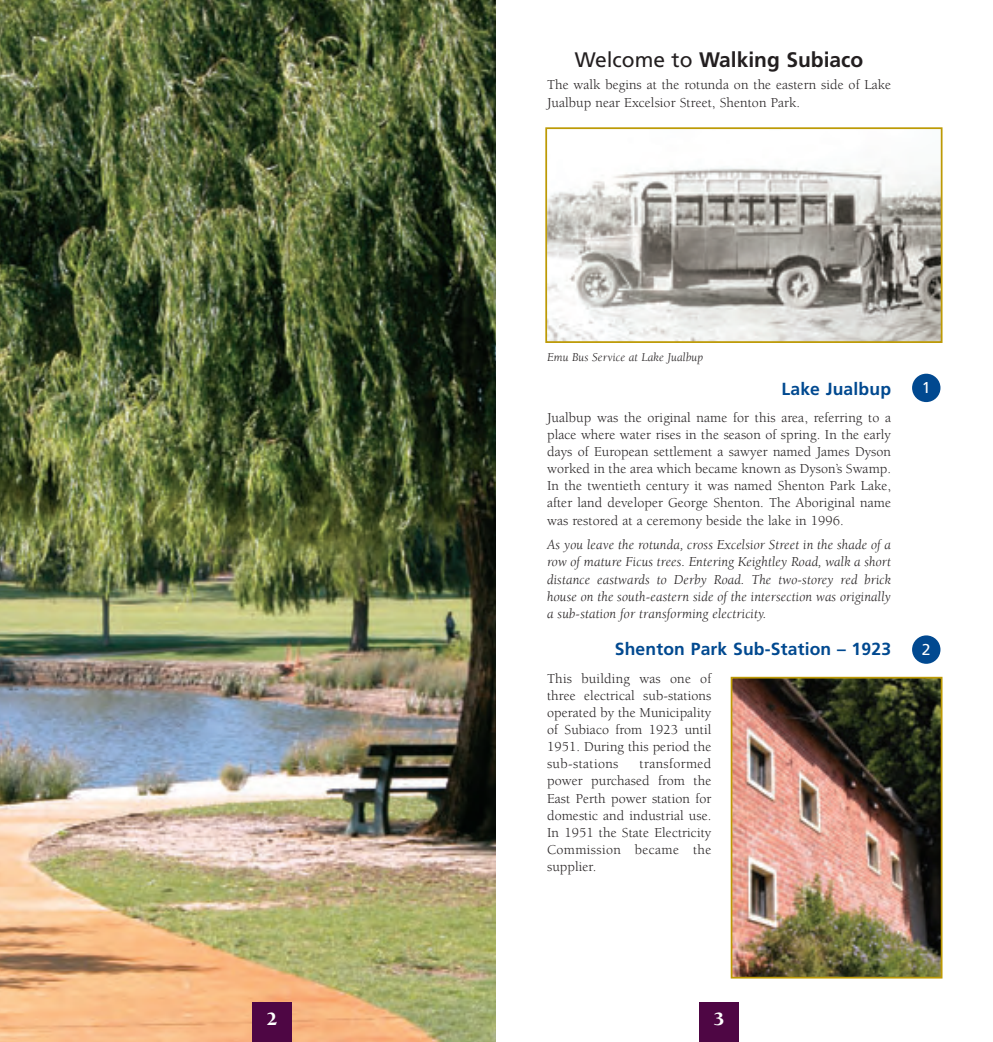
<style>
.page{position:relative;width:993px;height:1042px;background:#fff}
.page>*{position:absolute;margin:0;border:0;box-sizing:border-box;transform-origin:0 0}
.t1{font:700 21px "Frutiger";color:#231f20}
.t2{font:900 19.25px "Berkeley";color:#fff}
.t3{font:700 17.5px "Frutiger";letter-spacing:.01em;color:#014990}
.t4{font:15.75px "Frutiger";color:#fff}
.t5{font:14px/17.2px "Berkeley";letter-spacing:.005em;color:#231f20;text-align:justify}
.t6{font:italic 14px/17.2px "Berkeley";letter-spacing:.01em;color:#231f20;text-align:justify}
.t7{font:italic 12.25px "Berkeley";letter-spacing:.01em;color:#231f20}
.s1{font-weight:400}
</style>
<div class="page">
<img style="left:0;top:0;width:495px;height:1042px">
<div style="left:252px;top:1002px;width:40px;height:40px;background:#4e0644"></div>
<div style="left:699px;top:1002px;width:39px;height:40px;background:#4e0644"></div>
<img style="left:548px;top:168px;width:391px;height:172px">
<div style="left:545px;top:127px;width:397px;height:216px;border:2px solid #bd9a05"></div>
<img style="left:733px;top:680px;width:206px;height:295px">
<div style="left:730px;top:677px;width:212px;height:301px;border:2px solid #bd9a05"></div>
<div style="left:911px;top:374px;width:29px;height:28px;background:#014990;border-radius:50%"></div>
<div style="left:911px;top:635px;width:29px;height:29px;background:#014990;border-radius:50%"></div>
<h1 class="t1" style="left:574px;top:52px;width:290px"><span class="s1">Welcome to</span> Walking Subiaco</h1>
<p class="t5" style="left:547px;top:78px;width:345px">The walk begins at the rotunda on the eastern side of Lake<br>Jualbup near Excelsior Street, Shenton Park.</p>
<p class="t7" style="left:547px;top:352px;width:158px">Emu Bus Service at Lake Jualbup</p>
<p class="t3" style="left:781px;top:381px;width:111px">Lake Jualbup</p>
<p class="t5" style="left:547px;top:410px;width:345px">Jualbup was the original name for this area, referring to a place where water rises in the season of spring. In the early days of European settlement a sawyer named James Dyson worked in the area which became known as Dyson’s Swamp.<br>In the twentieth century it was named Shenton Park Lake, after land developer George Shenton. The Aboriginal name was restored at a ceremony beside the lake in 1996.</p>
<p class="t6" style="left:547px;top:537px;width:345px">As you leave the rotunda, cross Excelsior Street in the shade of a row of mature Ficus trees. Entering Keightley Road, walk a short distance eastwards to Derby Road. The two-storey red brick house on the south-eastern side of the intersection was originally a sub-station for transforming electricity.</p>
<p class="t3" style="left:614px;top:642px;width:278px">Shenton Park Sub-Station – 1923</p>
<p class="t5" style="left:547px;top:671px;width:166px">This building was one of three electrical sub-stations operated by the Municipality of Subiaco from 1923 until 1951. During this period the sub-stations</p>
<p class="t5" style="left:547px;top:756px;width:166px;text-indent:92px">transformed power purchased from the East Perth power station for domestic and industrial use.<br>In 1951 the State Electricity Commission became the supplier.</p>
<p class="t4" style="left:921px;top:381px;width:10px">1</p>
<p class="t4" style="left:921px;top:643px;width:10px">2</p>
<h2 class="t2" style="left:267px;top:1011px;width:12px">2</h2>
<h2 class="t2" style="left:713px;top:1011px;width:12px">3</h2>
</div>
